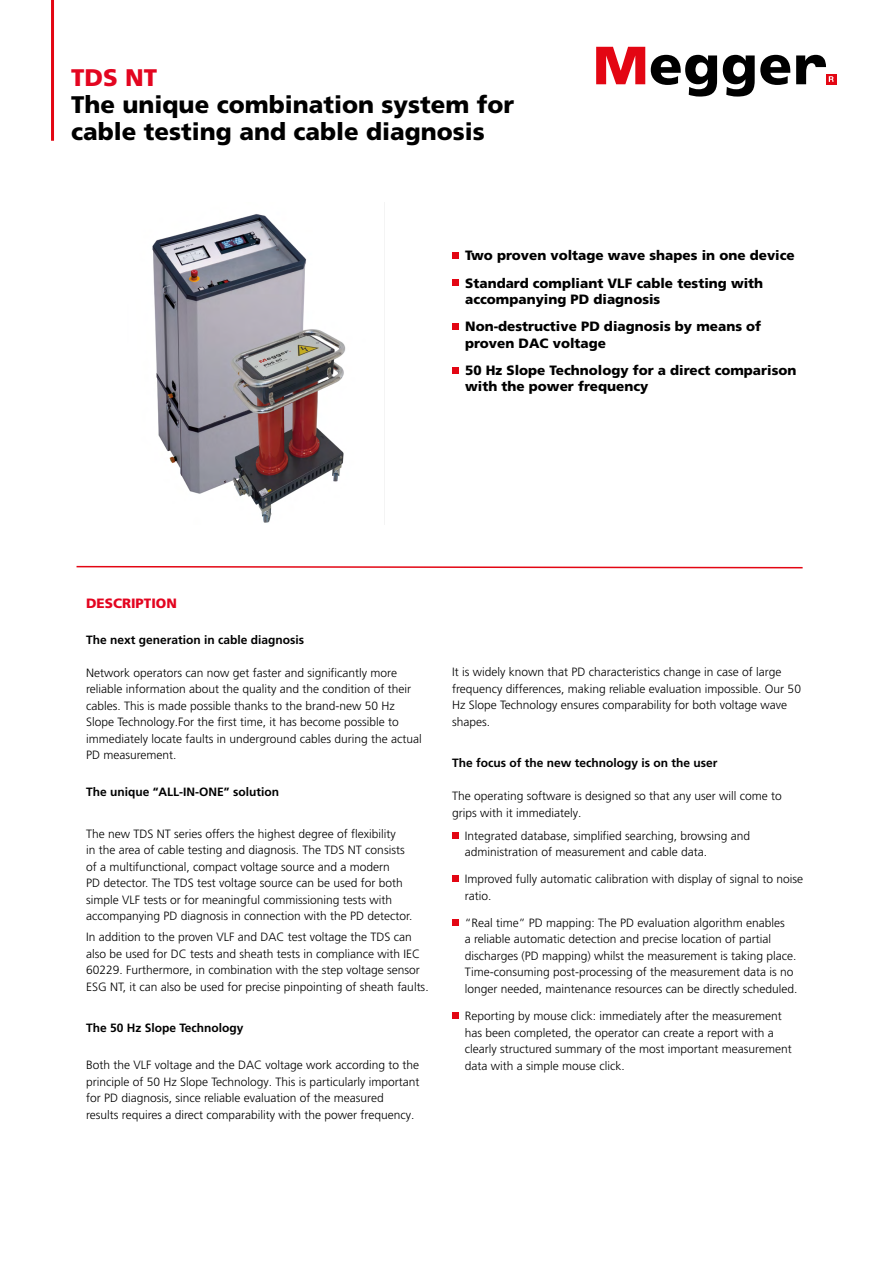
<style>
.page{position:relative;width:893px;height:1263px;background:#fff}
.page>*{position:absolute;margin:0;border:0;box-sizing:border-box;transform-origin:0 0}
.t1{font:900 24px/27px "Frutiger LT Pro";color:#000}
.t2{font:900 24px "Frutiger LT Pro";color:#e30520}
.t3{font:900 13.5px/27.2px "Frutiger LT Pro";color:#000}
.t4{font:900 13.5px "Frutiger LT Pro";color:#e30520}
.t5{font:300 12px/16.5px "Frutiger LT Pro";color:#000}
.t6{font:700 12px "Frutiger LT Pro";color:#000}
</style>
<div class="page">
<hr style="left:51px;top:0;width:3px;height:141px;background:#e30613">
<svg style="left:76px;top:565px;width:727px;height:4px"></svg>
<div style="left:826px;top:74px;width:10px;height:10px;background:#e30613"></div>
<svg style="left:596px;top:47px;width:49px;height:37px"></svg>
<svg style="left:651px;top:55px;width:66px;height:42px"></svg>
<svg style="left:723px;top:55px;width:67px;height:42px"></svg>
<svg style="left:796px;top:55px;width:38px;height:29px"></svg>
<svg style="left:452px;top:832px;width:6px;height:6px"></svg>
<div style="left:452px;top:875px;width:6px;height:7px;background:#e30613"></div>
<svg style="left:452px;top:919px;width:6px;height:6px"></svg>
<svg style="left:452px;top:1012px;width:6px;height:6px"></svg>
<div style="left:452px;top:252px;width:7px;height:7px;background:#e30613"></div>
<div style="left:452px;top:280px;width:7px;height:6px;background:#e30613"></div>
<div style="left:452px;top:323px;width:7px;height:7px;background:#e30613"></div>
<div style="left:452px;top:367px;width:7px;height:6px;background:#e30613"></div>
<img style="left:152px;top:203px;width:233px;height:322px">
<h1 class="t2" style="left:71px;top:63px;width:88px">TDS NT</h1>
<h1 class="t1" style="left:71px;top:91px;width:444px">The unique combination system for cable testing and cable diagnosis</h1>
<p class="t3" style="left:465px;top:242px;width:331px">Two proven voltage wave shapes in one device<br>Standard compliant VLF cable testing with</p>
<p class="t3" style="left:465px;top:286px;width:298px">accompanying PD diagnosis<br>Non-destructive PD diagnosis by means of</p>
<p class="t3" style="left:465px;top:329px;width:333px">proven DAC voltage<br>50 Hz Slope Technology for a direct comparison</p>
<p class="t3" style="left:465px;top:373px;width:185px">with the power frequency</p>
<p class="t4" style="left:86px;top:595px;width:92px">DESCRIPTION</p>
<p class="t6" style="left:86px;top:632px;width:220px">The next generation in cable diagnosis</p>
<p class="t5" style="left:86px;top:664px;width:337px">Network operators can now get faster and significantly more reliable information about the quality and the condition of their cables. This is made possible thanks to the brand-new 50 Hz Slope Technology.For the first time, it has become possible to immediately locate faults in underground cables during the actual PD measurement.</p>
<p class="t6" style="left:86px;top:785px;width:194px">The unique “ALL-IN-ONE” solution</p>
<p class="t5" style="left:86px;top:825px;width:328px">The new TDS NT series offers the highest degree of flexibility<br>in the area of cable testing and diagnosis. The TDS NT consists of a multifunctional, compact voltage source and a modern<br>PD detector. The TDS test voltage source can be used for both simple VLF tests or for meaningful commissioning tests with accompanying PD diagnosis in connection with the PD detector.</p>
<p class="t5" style="left:86px;top:929px;width:344px">In addition to the proven VLF and DAC test voltage the TDS can also be used for DC tests and sheath tests in compliance with IEC 60229. Furthermore, in combination with the step voltage sensor ESG NT, it can also be used for precise pinpointing of sheath faults.</p>
<p class="t6" style="left:86px;top:1021px;width:159px">The 50 Hz Slope Technology</p>
<p class="t5" style="left:86px;top:1057px;width:335px">Both the VLF voltage and the DAC voltage work according to the principle of 50 Hz Slope Technology. This is particularly important for PD diagnosis, since reliable evaluation of the measured<br>results requires a direct comparability with the power frequency.</p>
<p class="t5" style="left:452px;top:664px;width:350px">It is widely known that PD characteristics change in case of large frequency differences, making reliable evaluation impossible. Our 50<br>Hz Slope Technology ensures comparability for both voltage wave shapes.</p>
<p class="t6" style="left:452px;top:756px;width:267px">The focus of the new technology is on the user</p>
<p class="t5" style="left:452px;top:788px;width:331px">The operating software is designed so that any user will come to grips with it immediately.</p>
<p class="t5" style="left:465px;top:827px;width:287px">Integrated database, simplified searching, browsing and administration of measurement and cable data.</p>
<p class="t5" style="left:465px;top:871px;width:340px">Improved fully automatic calibration with display of signal to noise ratio.</p>
<p class="t5" style="left:465px;top:915px;width:334px">“Real time” PD mapping: The PD evaluation algorithm enables<br>a reliable automatic detection and precise location of partial discharges (PD mapping) whilst the measurement is taking place.<br>Time-consuming post-processing of the measurement data is no longer needed, maintenance resources can be directly scheduled.</p>
<p class="t5" style="left:465px;top:1008px;width:328px">Reporting by mouse click: immediately after the measurement has been completed, the operator can create a report with a clearly structured summary of the most important measurement data with a simple mouse click.</p>
</div>
